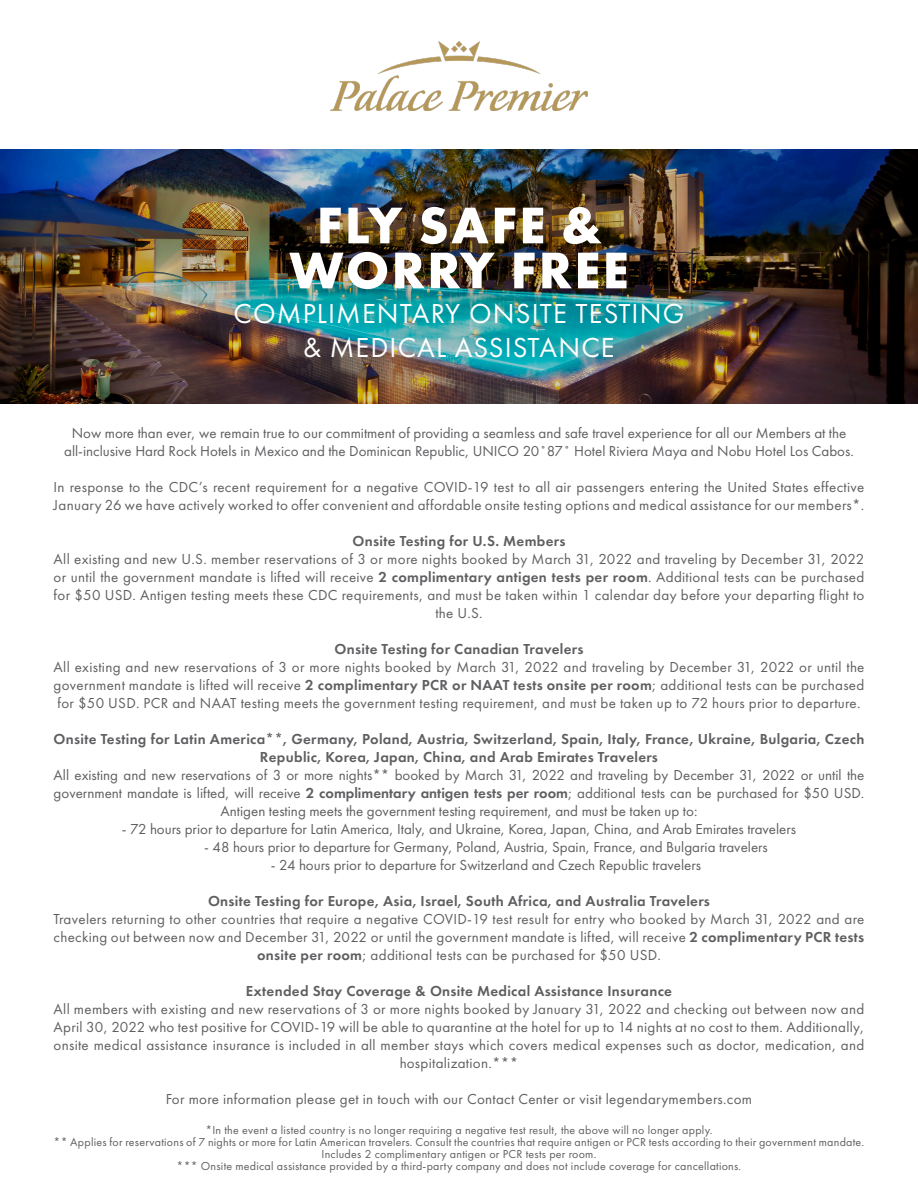
<style>
.page{position:relative;width:918px;height:1188px;background:#fff}
.page>*{position:absolute;margin:0;border:0;box-sizing:border-box;transform-origin:0 0}
.t1{font:700 53.4px/45px "Futura PT";letter-spacing:.04em;color:#fff;text-align:center}
.t2{font:28.5px "Futura PT";letter-spacing:.04em;color:#fff}
.t3{font:15px/18px "Futura PT";letter-spacing:.02em;color:#5f5f62;text-align:center}
.t4{font:15px/18px "Futura PT";color:#5f5f62;text-align:center}
.t5{font:600 15px/18px "Futura PT";letter-spacing:.02em;color:#5f5f62;text-align:center}
.t6{font:12px/12px "Futura PT";letter-spacing:.02em;color:#5f5f62;text-align:center}
.s1{font-weight:600}
</style>
<div class="page">
<img style="left:0;top:149px;width:918px;height:255px">
<img style="left:331px;top:41px;width:256px;height:69px">
<p class="t1" style="left:289px;top:202px;width:341px">FLY SAFE &amp;<br>WORRY FREE</p>
<p class="t2" style="left:234px;top:296px;width:452px">COMPLIMENTARY ONSITE TESTING</p>
<p class="t2" style="left:303px;top:331px;width:313px">&amp; MEDICAL ASSISTANCE</p>
<p class="t4" style="left:72px;top:424px;width:776px">Now more than ever, we remain true to our commitment of providing a seamless and safe travel experience for all our Members at the</p>
<p class="t4" style="left:64px;top:442px;width:791px">all-inclusive Hard Rock Hotels in Mexico and the Dominican Republic, UNICO 20˚87˚ Hotel Riviera Maya and Nobu Hotel Los Cabos.</p>
<p class="t3" style="left:54px;top:478px;width:812px;text-align:left">In response to the CDC’s recent requirement for a negative COVID-19 test to all air passengers entering the United States effective<br>January 26 we have actively worked to offer convenient and affordable onsite testing options and medical assistance for our members*.</p>
<p class="t5" style="left:353px;top:531px;width:214px">Onsite Testing for U.S. Members</p>
<p class="t3" style="left:54px;top:550px;width:812px">All existing and new U.S. member reservations of 3 or more nights booked by March 31, 2022 and traveling by December 31, 2022 or until the government mandate is lifted will receive <span class="s1">2 complimentary antigen tests per room</span>. Additional tests can be purchased for $50 USD. Antigen testing meets these CDC requirements, and must be taken within 1 calendar day before your departing flight to the U.S.</p>
<p class="t5" style="left:335px;top:639px;width:250px">Onsite Testing for Canadian Travelers</p>
<p class="t3" style="left:54px;top:658px;width:812px;text-align:justify">All existing and new reservations of 3 or more nights booked by March 31, 2022 and traveling by December 31, 2022 or until the government mandate is lifted will receive <span class="s1">2 complimentary PCR or NAAT tests onsite per room</span>; additional tests can be purchased for $50 USD. PCR and NAAT testing meets the government testing requirement, and must be taken up to 72 hours prior to departure.</p>
<p class="t5" style="left:54px;top:729px;width:812px">Onsite Testing for Latin America**, Germany, Poland, Austria, Switzerland, Spain, Italy, France, Ukraine, Bulgaria, Czech<br>Republic, Korea, Japan, China, and Arab Emirates Travelers</p>
<p class="t4" style="left:54px;top:766px;width:812px">All existing and new reservations of 3 or more nights** booked by March 31, 2022 and traveling by December 31, 2022 or until the government mandate is lifted, will receive <span class="s1">2 complimentary antigen tests per room</span>; additional tests can be purchased for $50 USD.<br>Antigen testing meets the government testing requirement, and must be taken up to:</p>
<p class="t4" style="left:122px;top:820px;width:676px">- 72 hours prior to departure for Latin America, Italy, and Ukraine, Korea, Japan, China, and Arab Emirates travelers</p>
<p class="t4" style="left:204px;top:838px;width:565px">- 48 hours prior to departure for Germany, Poland, Austria, Spain, France, and Bulgaria travelers</p>
<p class="t4" style="left:271px;top:856px;width:432px">- 24 hours prior to departure for Switzerland and Czech Republic travelers</p>
<p class="t5" style="left:208px;top:891px;width:503px">Onsite Testing for Europe, Asia, Israel, South Africa, and Australia Travelers</p>
<p class="t3" style="left:54px;top:910px;width:812px">Travelers returning to other countries that require a negative COVID-19 test result for entry who booked by March 31, 2022 and are checking out between now and December 31, 2022 or until the government mandate is lifted, will receive <span class="s1">2 complimentary PCR tests onsite per room</span>; additional tests can be purchased for $50 USD.</p>
<p class="t5" style="left:246px;top:981px;width:428px">Extended Stay Coverage &amp; Onsite Medical Assistance Insurance</p>
<p class="t3" style="left:54px;top:1000px;width:812px">All members with existing and new reservations of 3 or more nights booked by January 31, 2022 and checking out between now and April 30, 2022 who test positive for COVID-19 will be able to quarantine at the hotel for up to 14 nights at no cost to them. Additionally, onsite medical assistance insurance is included in all member stays which covers medical expenses such as doctor, medication, and hospitalization.***</p>
<p class="t3" style="left:166px;top:1090px;width:588px">For more information please get in touch with our Contact Center or visit legendarymembers.com</p>
<p class="t6" style="left:205px;top:1124px;width:509px">*In the event a listed country is no longer requiring a negative test result, the above will no longer apply.</p>
<p class="t6" style="left:54px;top:1136px;width:812px">** Applies for reservations of 7 nights or more for Latin American travelers. Consult the countries that require antigen or PCR tests according to their government mandate.<br>Includes 2 complimentary antigen or PCR tests per room.</p>
<p class="t6" style="left:177px;top:1160px;width:566px">*** Onsite medical assistance provided by a third-party company and does not include coverage for cancellations.</p>
</div>
